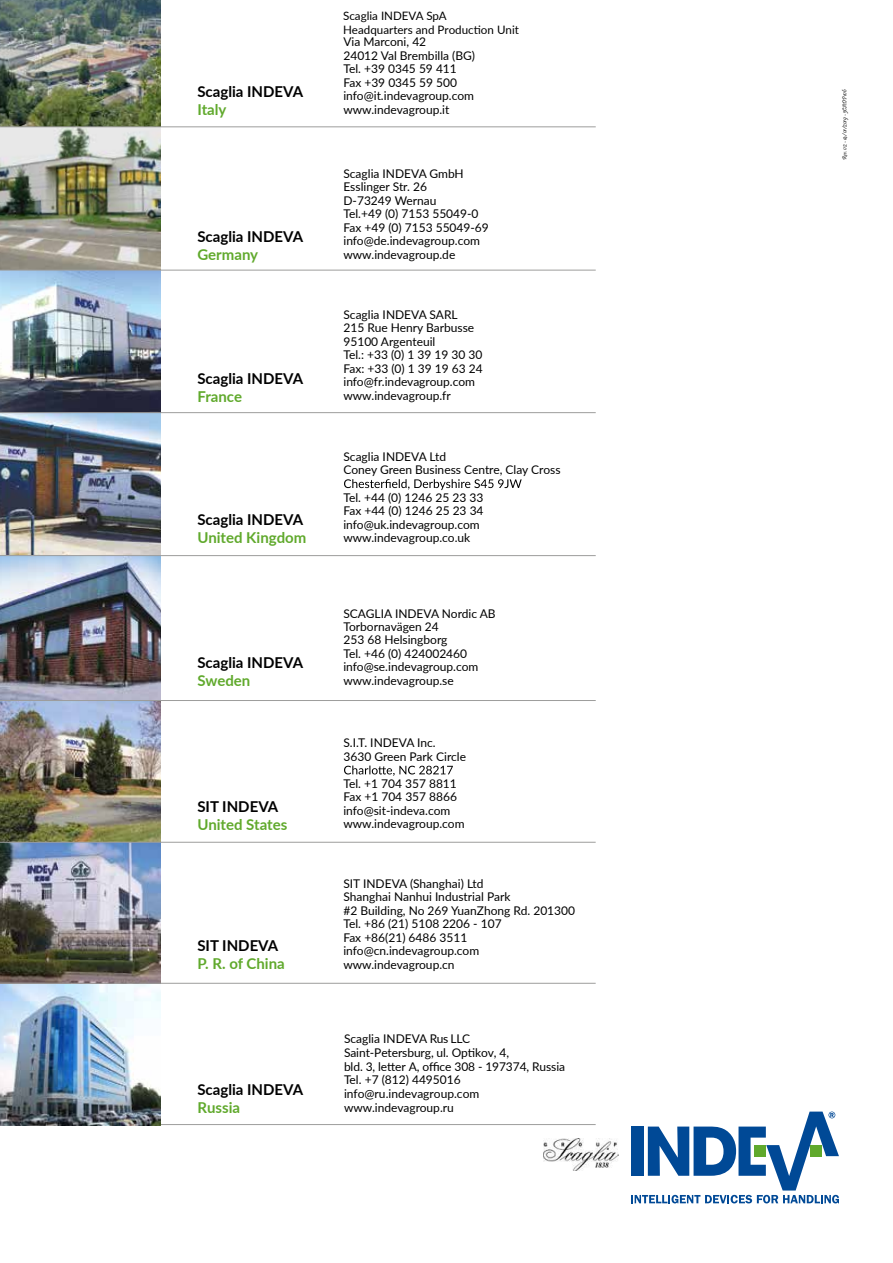
<style>
.page{position:relative;width:893px;height:1263px;background:#fff}
.page>*{position:absolute;margin:0;border:0;box-sizing:border-box;transform-origin:0 0}
.t1{font:700 15px "Lato";color:#000}
.t2{font:700 15px "Lato";color:#60a92c}
.t3{font:12px/13.5px "Lato";color:#000}
.t4{font:11.55px/14px "Lato";color:#000}
.t5{font:6px "Pristina";color:#000}
</style>
<div class="page">
<img style="left:0;top:0;width:160px;height:269px">
<img style="left:0;top:271px;width:160px;height:855px">
<svg style="left:344px;top:479px;width:178px;height:11px"></svg>
<svg style="left:344px;top:765px;width:109px;height:11px"></svg>
<hr style="left:0;top:126px;width:596px;height:1px;background:#9d9d9c">
<hr style="left:0;top:270px;width:596px;height:1px;background:#9d9d9c">
<hr style="left:0;top:412px;width:596px;height:1px;background:#9d9d9c">
<hr style="left:0;top:555px;width:596px;height:1px;background:#9d9d9c">
<hr style="left:0;top:842px;width:596px;height:1px;background:#9d9d9c">
<hr style="left:0;top:700px;width:596px;height:1px;background:#9d9d9c">
<hr style="left:0;top:983px;width:596px;height:1px;background:#9d9d9c">
<hr style="left:0;top:1124px;width:596px;height:1px;background:#9d9d9c">
<svg style="left:631px;top:1111px;width:208px;height:92px"></svg>
<img style="left:544px;top:1139px;width:75px;height:31px">
<p class="t1" style="left:197px;top:86px;width:107px">Scaglia INDEVA</p>
<p class="t2" style="left:197px;top:104px;width:31px">Italy</p>
<p class="t1" style="left:197px;top:231px;width:107px">Scaglia INDEVA</p>
<p class="t2" style="left:197px;top:249px;width:62px">Germany</p>
<p class="t1" style="left:197px;top:373px;width:107px">Scaglia INDEVA</p>
<p class="t2" style="left:197px;top:391px;width:46px">France</p>
<p class="t1" style="left:197px;top:514px;width:107px">Scaglia INDEVA</p>
<p class="t2" style="left:197px;top:532px;width:110px">United Kingdom</p>
<p class="t1" style="left:197px;top:657px;width:107px">Scaglia INDEVA</p>
<p class="t2" style="left:197px;top:675px;width:54px">Sweden</p>
<p class="t1" style="left:197px;top:800px;width:82px">SIT INDEVA</p>
<p class="t2" style="left:197px;top:818px;width:92px">United States</p>
<p class="t1" style="left:197px;top:940px;width:82px">SIT INDEVA</p>
<p class="t2" style="left:197px;top:958px;width:89px">P. R. of China</p>
<p class="t1" style="left:197px;top:1084px;width:107px">Scaglia INDEVA</p>
<p class="t2" style="left:197px;top:1102px;width:44px">Russia</p>
<p class="t4" style="left:343px;top:9px;width:177px">Scaglia INDEVA SpA<br>Headquarters and Production Unit</p>
<p class="t3" style="left:343px;top:36px;width:133px">Via Marconi, 42<br>24012 Val Brembilla (BG)<br>Tel. +39 0345 59 411<br>Fax +39 0345 59 500 info@it.indevagroup.com www.indevagroup.it</p>
<p class="t3" style="left:343px;top:167px;width:147px">Scaglia INDEVA GmbH<br>Esslinger Str. 26<br>D-73249 Wernau<br>Tel.+49 (0) 7153 55049-0<br>Fax +49 (0) 7153 55049-69 info@de.indevagroup.com www.indevagroup.de</p>
<p class="t3" style="left:343px;top:308px;width:141px">Scaglia INDEVA SARL<br>215 Rue Henry Barbusse<br>95100 Argenteuil<br>Tel.: +33 (0) 1 39 19 30 30<br>Fax: +33 (0) 1 39 19 63 24 info@fr.indevagroup.com www.indevagroup.fr</p>
<p class="t3" style="left:343px;top:451px;width:219px">Scaglia INDEVA Ltd<br>Coney Green Business Centre, Clay Cross</p>
<p class="t3" style="left:343px;top:491px;width:142px">Tel. +44 (0) 1246 25 23 33<br>Fax +44 (0) 1246 25 23 34 info@uk.indevagroup.com www.indevagroup.co.uk</p>
<p class="t3" style="left:343px;top:608px;width:154px">SCAGLIA INDEVA Nordic AB<br>Torbornavägen 24<br>253 68 Helsingborg<br>Tel. +46 (0) 424002460 info@se.indevagroup.com www.indevagroup.se</p>
<p class="t3" style="left:343px;top:737px;width:124px">S.I.T. INDEVA Inc.<br>3630 Green Park Circle</p>
<p class="t3" style="left:343px;top:777px;width:123px">Tel. +1 704 357 8811<br>Fax +1 704 357 8866 info@sit-indeva.com www.indevagroup.com</p>
<p class="t3" style="left:343px;top:877px;width:233px">SIT INDEVA (Shanghai) Ltd<br>Shanghai Nanhui Industrial Park<br>#2 Building, No 269 YuanZhong Rd. 201300<br>Tel. +86 (21) 5108 2206 - 107<br>Fax +86(21) 6486 3511 info@cn.indevagroup.com www.indevagroup.cn</p>
<p class="t3" style="left:344px;top:1033px;width:223px;line-height:14px">Scaglia INDEVA Rus LLC<br>Saint-Petersburg, ul. Optikov, 4,<br>bld. 3, letter A, office 308 - 197374, Russia</p>
<p class="t3" style="left:344px;top:1073px;width:137px;line-height:14.4px">Tel. +7 (812) 4495016 info@ru.indevagroup.com www.indevagroup.ru</p>
<p class="t5" style="left:842px;top:160px;width:72px;rotate:-90deg">Rev. 02 - 14/01/2019 - 5CADP106</p>
</div>
